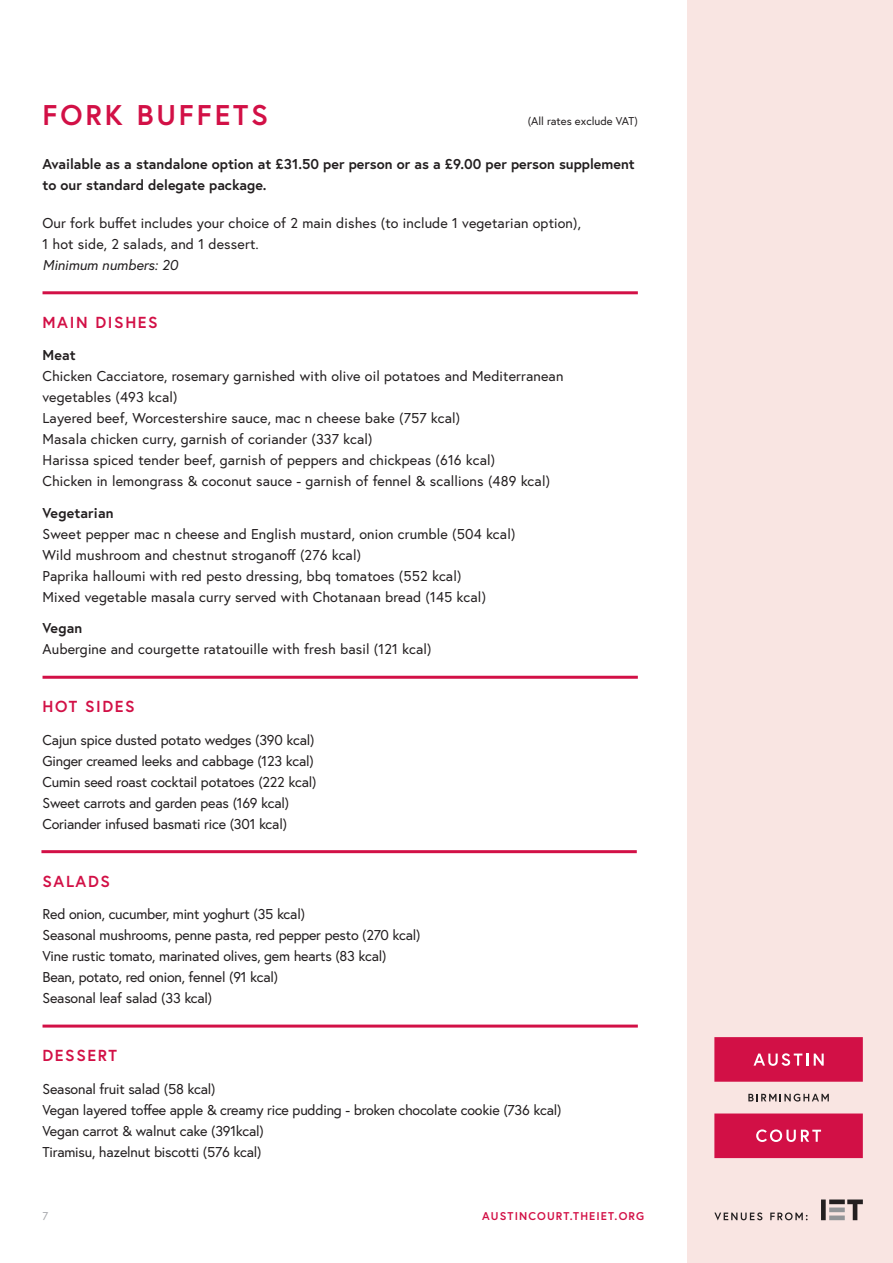
<style>
.page{position:relative;width:893px;height:1263px;background:#fff}
.page>*{position:absolute;margin:0;border:0;box-sizing:border-box;transform-origin:0 0}
.t1{font:700 28.5px "Europa";letter-spacing:.1em;color:#d21046}
.t2{font:700 15.9px "Europa";letter-spacing:.1em;color:#d21046}
.t3{font:14.25px/21px "Europa";letter-spacing:.01em;color:#231f20}
.t4{font:14.25px/21px "Europa";letter-spacing:-.015em;color:#231f20}
.t5{font:700 14.25px "Europa";color:#231f20}
.t6{font:italic 14.25px "Europa";color:#231f20}
.t7{font:700 11.25px "Europa";letter-spacing:.1em;color:#d21046}
.t8{font:11.25px "Europa";color:#231f20}
.t9{font:11.25px "Europa";color:#a8a9ad}
</style>
<div class="page">
<div style="left:687px;top:0;width:206px;height:1263px;background:#f9e5e2"></div>
<svg style="left:821px;top:1199px;width:42px;height:21px"></svg>
<svg style="left:714px;top:1212px;width:48px;height:8px"></svg>
<svg style="left:770px;top:1212px;width:38px;height:8px"></svg>
<svg style="left:714px;top:1037px;width:149px;height:121px"></svg>
<hr style="left:43px;top:291px;width:595px;height:3px;background:#d21046">
<hr style="left:43px;top:676px;width:595px;height:3px;background:#d21046">
<hr style="left:41px;top:850px;width:596px;height:3px;background:#d21046">
<hr style="left:43px;top:1024px;width:595px;height:3px;background:#d21046">
<p class="t1" style="left:43px;top:95px;width:227px">FORK BUFFETS</p>
<p class="t8" style="left:528px;top:114px;width:112px">(All rates exclude VAT)</p>
<p class="t5" style="left:43px;top:154px;width:594px">Available as a standalone option at £31.50 per person or as a £9.00 per person supplement</p>
<p class="t5" style="left:43px;top:175px;width:226px">to our standard delegate package.</p>
<p class="t3" style="left:43px;top:212px;width:540px">Our fork buffet includes your choice of 2 main dishes (to include 1 vegetarian option),<br>1 hot side, 2 salads, and 1 dessert.</p>
<p class="t6" style="left:43px;top:256px;width:137px">Minimum numbers: 20</p>
<p class="t2" style="left:43px;top:312px;width:117px">MAIN DISHES</p>
<p class="t5" style="left:43px;top:346px;width:35px">Meat</p>
<p class="t3" style="left:43px;top:366px;width:522px">Chicken Cacciatore, rosemary garnished with olive oil potatoes and Mediterranean</p>
<p class="t3" style="left:43px;top:387px;width:137px">vegetables (493 kcal)</p>
<p class="t3" style="left:43px;top:408px;width:419px">Layered beef, Worcestershire sauce, mac n cheese bake (757 kcal)</p>
<p class="t3" style="left:43px;top:429px;width:332px">Masala chicken curry, garnish of coriander (337 kcal)</p>
<p class="t3" style="left:43px;top:450px;width:454px">Harissa spiced tender beef, garnish of peppers and chickpeas (616 kcal)</p>
<p class="t3" style="left:43px;top:471px;width:509px">Chicken in lemongrass &amp; coconut sauce - garnish of fennel &amp; scallions (489 kcal)</p>
<p class="t5" style="left:43px;top:503px;width:73px">Vegetarian</p>
<p class="t3" style="left:43px;top:523px;width:474px">Sweet pepper mac n cheese and English mustard, onion crumble (504 kcal)</p>
<p class="t3" style="left:43px;top:544px;width:320px">Wild mushroom and chestnut stroganoff (276 kcal)</p>
<p class="t3" style="left:43px;top:565px;width:420px">Paprika halloumi with red pesto dressing, bbq tomatoes (552 kcal)</p>
<p class="t3" style="left:43px;top:586px;width:445px">Mixed vegetable masala curry served with Chotanaan bread (145 kcal)</p>
<p class="t5" style="left:43px;top:619px;width:41px">Vegan</p>
<p class="t3" style="left:43px;top:639px;width:390px">Aubergine and courgette ratatouille with fresh basil (121 kcal)</p>
<p class="t2" style="left:43px;top:696px;width:94px">HOT SIDES</p>
<p class="t4" style="left:43px;top:729px;width:274px">Cajun spice dusted potato wedges (390 kcal)</p>
<p class="t4" style="left:43px;top:750px;width:273px">Ginger creamed leeks and cabbage (123 kcal)</p>
<p class="t4" style="left:43px;top:771px;width:275px">Cumin seed roast cocktail potatoes (222 kcal)</p>
<p class="t4" style="left:43px;top:792px;width:248px">Sweet carrots and garden peas (169 kcal)</p>
<p class="t4" style="left:43px;top:813px;width:246px">Coriander infused basmati rice (301 kcal)</p>
<p class="t2" style="left:43px;top:870px;width:69px">SALADS</p>
<p class="t4" style="left:43px;top:903px;width:264px">Red onion, cucumber, mint yoghurt (35 kcal)</p>
<p class="t4" style="left:43px;top:924px;width:380px">Seasonal mushrooms, penne pasta, red pepper pesto (270 kcal)</p>
<p class="t4" style="left:43px;top:945px;width:346px">Vine rustic tomato, marinated olives, gem hearts (83 kcal)</p>
<p class="t4" style="left:43px;top:966px;width:237px">Bean, potato, red onion, fennel (91 kcal)</p>
<p class="t4" style="left:43px;top:987px;width:171px">Seasonal leaf salad (33 kcal)</p>
<p class="t2" style="left:43px;top:1045px;width:76px">DESSERT</p>
<p class="t4" style="left:43px;top:1078px;width:175px">Seasonal fruit salad (58 kcal)</p>
<p class="t4" style="left:43px;top:1099px;width:520px">Vegan layered toffee apple &amp; creamy rice pudding - broken chocolate cookie (736 kcal)</p>
<p class="t4" style="left:43px;top:1120px;width:223px">Vegan carrot &amp; walnut cake (391kcal)<br>Tiramisu, hazelnut biscotti (576 kcal)</p>
<p class="t9" style="left:43px;top:1209px;width:7px">7</p>
<p class="t7" style="left:482px;top:1209px;width:164px">AUSTINCOURT.THEIET.ORG</p>
</div>
